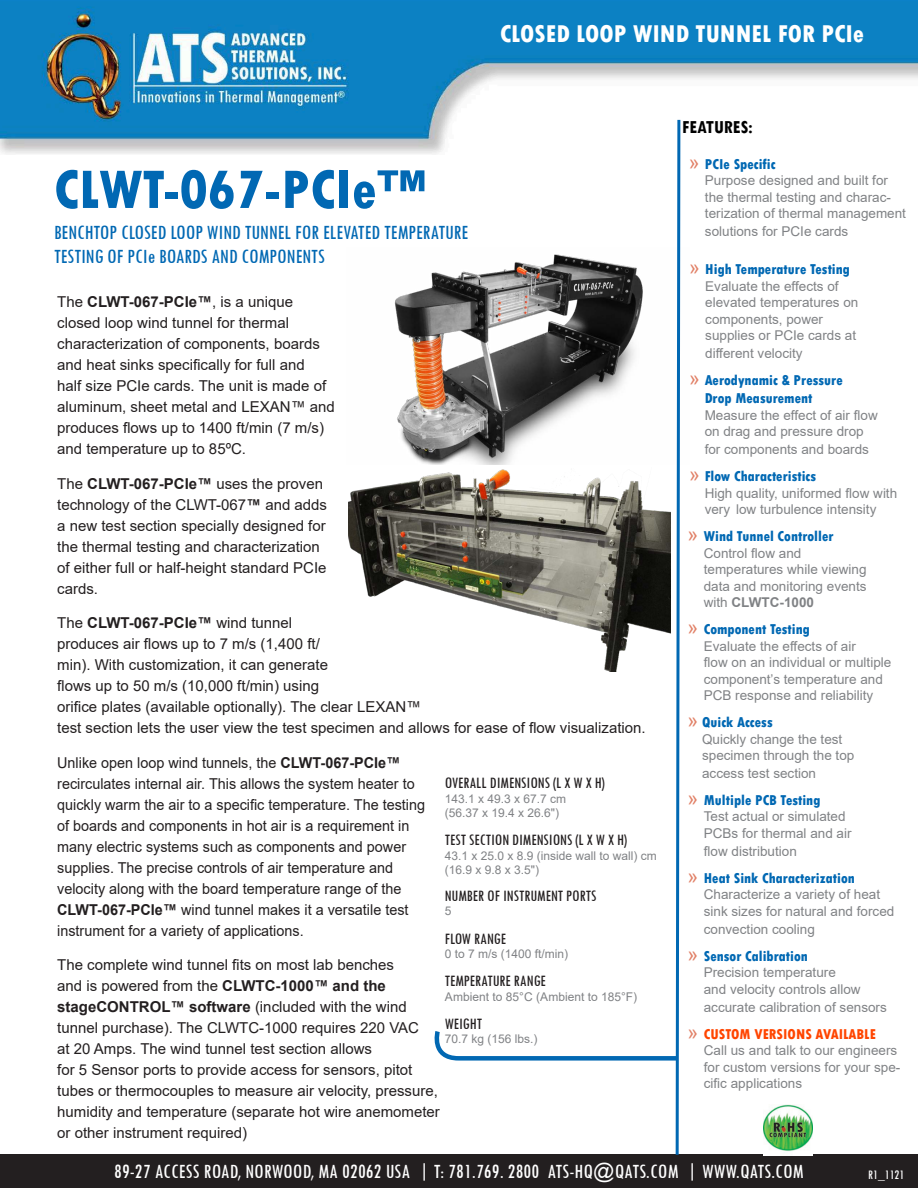
<style>
.page{position:relative;width:918px;height:1188px;background:#fff}
.page>*{position:absolute;margin:0;border:0;box-sizing:border-box;transform-origin:0 0}
.t1{font:800 condensed 57px "Tw Cen";color:#0168b3}
.t2{font:800 condensed 25.5px "Tw Cen";color:#fff}
.t3{font:condensed 21px/24px "Tw Cen";color:#0168b3}
.t4{font:condensed 21px "Tw Cen";letter-spacing:.01em;color:#fff}
.t5{font:700 condensed 19.5px "Tw Cen";color:#000}
.t6{font:condensed 16.5px "Tw Cen";color:#231f20}
.body_text{font:15px/21px "Arial";color:#231f20}
.body_text-2{font:15px/21px "Arial";color:#231f20;scale:.96 1}
.sidebar_blue{font:800 condensed 15px/18px "Tw Cen";color:#0168b3}
.sidebar_blue-2{font:800 condensed 15px "Tw Cen";color:#ff4500}
.sidebar_blue-3{font:13.5px/16.5px "Arial";color:#808285}
.t7{font:condensed 13.5px "Tw Cen";color:#fff}
.t8{font:12px/14.4px "Arial";color:#808285}
.s1{font-family:"Arial";font-weight:400;font-stretch:normal;font-size:19.5px;color:#e18066}
.s2{font-weight:700}
.s3{font-size:52.5px}
</style>
<div class="page">
<img style="left:394px;top:287px;width:37px;height:178px">
<div style="left:0;top:1155px;width:918px;height:33px;background:#231f20"></div>
<img style="left:0;top:0;width:918px;height:154px">
<img style="left:764px;top:1104px;width:48px;height:52px">
<img style="left:349px;top:475px;width:82px;height:122px">
<svg style="left:431px;top:117px;width:251px;height:1038px"></svg>
<p class="t2" style="left:500px;top:19px;width:365px">CLOSED LOOP WIND TUNNEL FOR PCIe</p>
<p class="t5" style="left:682px;top:115px;width:72px">FEATURES:</p>
<p class="sidebar_blue" style="left:689px;top:155px;width:88px"><span class="s1">»</span> PCIe Specific</p>
<p class="sidebar_blue-3" style="left:705px;top:172px;width:203px">Purpose designed and built for the thermal testing and charac&shy;terization of thermal management</p>
<p class="sidebar_blue-3" style="left:705px;top:223px;width:145px">solutions for PCIe cards</p>
<p class="sidebar_blue" style="left:689px;top:261px;width:162px"><span class="s1">»</span> High Temperature Testing</p>
<p class="sidebar_blue-3" style="left:705px;top:278px;width:155px">Evaluate the effects of elevated temperatures on components, power supplies or PCIe cards at</p>
<p class="sidebar_blue-3" style="left:705px;top:345px;width:99px">different velocity</p>
<p class="sidebar_blue" style="left:705px;top:372px;width:140px;text-indent:-16px"><span class="s1">»</span> Aerodynamic &amp; Pressure<br>Drop Measurement</p>
<p class="sidebar_blue-3" style="left:705px;top:407px;width:175px">Measure the effect of air flow on drag and pressure drop</p>
<p class="sidebar_blue-3" style="left:705px;top:441px;width:166px">for components and boards</p>
<p class="sidebar_blue" style="left:689px;top:467px;width:129px"><span class="s1">»</span> Flow Characteristics</p>
<p class="sidebar_blue-3" style="left:705px;top:485px;width:194px">High quality, uniformed flow with very low turbulence intensity</p>
<p class="sidebar_blue" style="left:688px;top:527px;width:148px"><span class="s1">»</span> Wind Tunnel Controller</p>
<p class="sidebar_blue-3" style="left:704px;top:545px;width:164px">Control flow and temperatures while viewing data and monitoring events with <span class="s2">CLWTC-1000</span></p>
<p class="sidebar_blue" style="left:688px;top:620px;width:124px"><span class="s1">»</span> Component Testing</p>
<p class="sidebar_blue-3" style="left:704px;top:638px;width:189px">Evaluate the effects of air<br>flow on an individual or multiple component’s temperature and<br>PCB response and reliability</p>
<p class="sidebar_blue" style="left:688px;top:713px;width:87px"><span class="s1">»</span> Quick Access</p>
<p class="sidebar_blue-3" style="left:702px;top:730px;width:154px">Quickly change the test specimen through the top</p>
<p class="sidebar_blue-3" style="left:702px;top:765px;width:116px">access test section</p>
<p class="sidebar_blue" style="left:688px;top:791px;width:134px"><span class="s1">»</span> Multiple PCB Testing</p>
<p class="sidebar_blue-3" style="left:704px;top:808px;width:149px">Test actual or simulated<br>PCBs for thermal and air</p>
<p class="sidebar_blue-3" style="left:704px;top:843px;width:95px">flow distribution</p>
<p class="sidebar_blue" style="left:688px;top:869px;width:169px"><span class="s1">»</span> Heat Sink Characterization</p>
<p class="sidebar_blue-3" style="left:704px;top:886px;width:192px">Characterize a variety of heat sink sizes for natural and forced</p>
<p class="sidebar_blue-3" style="left:704px;top:921px;width:113px">convection cooling</p>
<p class="sidebar_blue" style="left:688px;top:947px;width:122px"><span class="s1">»</span> Sensor Calibration</p>
<p class="sidebar_blue-3" style="left:704px;top:964px;width:158px">Precision temperature and velocity controls allow</p>
<p class="sidebar_blue-3" style="left:704px;top:999px;width:185px">accurate calibration of sensors</p>
<p class="sidebar_blue-2" style="left:688px;top:1025px;width:190px"><span class="s1">»</span> CUSTOM VERSIONS AVAILABLE</p>
<p class="sidebar_blue-3" style="left:704px;top:1042px;width:198px">Call us and talk to our engineers for custom versions for your spe&shy;cific applications</p>
<p class="t1" style="left:54px;top:156px;width:374px">CLWT-067-PCIe<span class="s3">™</span></p>
<p class="t3" style="left:54px;top:220px;width:416px">BENCHTOP CLOSED LOOP WIND TUNNEL FOR ELEVATED TEMPERATURE<br>TESTING OF PCIe BOARDS AND COMPONENTS</p>
<p class="body_text" style="left:57px;top:291px;width:279px">The <span class="s2">CLWT-067-PCIe™</span>, is a unique closed loop wind tunnel for thermal characterization of components, boards and heat sinks specifically for full and<br>half size PCIe cards. The unit is made of aluminum, sheet metal and LEXAN™ and produces flows up to 1400 ft/min (7 m/s) and temperature up to 85ºC.</p>
<p class="body_text" style="left:57px;top:473px;width:271px">The <span class="s2">CLWT-067-PCIe™</span> uses the proven technology of the CLWT-067<span class="s2">™</span> and adds a new test section specially designed for the thermal testing and characterization of either full or half-height standard PCIe cards.</p>
<p class="body_text" style="left:57px;top:612px;width:590px">The <span class="s2">CLWT-067-PCIe™</span> wind tunnel<br>produces air flows up to 7 m/s (1,400 ft/<br>min). With customization, it can generate<br>flows up to 50 m/s (10,000 ft/min) using<br>orifice plates (available optionally). The clear LEXAN™<br>test section lets the user view the test specimen and allows for ease of flow visualization.</p>
<p class="body_text-2" style="left:57px;top:752px;width:385px">Unlike open loop wind tunnels, the <span class="s2">CLWT-067-PCIe™ </span>recirculates internal air. This allows the system heater to quickly warm the air to a specific temperature. The testing of boards and components in hot air is a requirement in many electric systems such as components and power supplies. The precise controls of air temperature and velocity along with the board temperature range of the <span class="s2">CLWT-067-PCIe™</span> wind tunnel makes it a versatile test instrument for a variety of applications.</p>
<p class="body_text" style="left:57px;top:954px;width:384px">The complete wind tunnel fits on most lab benches<br>and is powered from the <span class="s2">CLWTC-1000™ and the stageCONTROL™ software</span> (included with the wind tunnel purchase). The CLWTC-1000 requires 220 VAC<br>at 20 Amps. The wind tunnel test section allows<br>for 5 Sensor ports to provide access for sensors, pitot tubes or thermocouples to measure air velocity, pressure, humidity and temperature (separate hot wire anemometer or other instrument required)</p>
<p class="t4" style="left:114px;top:1159px;width:691px">89-27 ACCESS ROAD, NORWOOD, MA 02062 USA | T: 781.769. 2800 ATS-HQ@QATS.COM | WWW.QATS.COM</p>
<p class="t6" style="left:445px;top:773px;width:161px">OVERALL DIMENSIONS (L X W X H)</p>
<p class="t8" style="left:445px;top:791px;width:123px">143.1 x 49.3 x 67.7 cm (56.37 x 19.4 x 26.6")</p>
<p class="t6" style="left:445px;top:830px;width:184px">TEST SECTION DIMENSIONS (L X W X H)</p>
<p class="t8" style="left:445px;top:848px;width:214px">43.1 x 25.0 x 8.9 (inside wall to wall) cm (16.9 x 9.8 x 3.5")</p>
<p class="t6" style="left:445px;top:886px;width:153px">NUMBER OF INSTRUMENT PORTS</p>
<p class="t8" style="left:445px;top:904px;width:8px">5</p>
<p class="t6" style="left:445px;top:928px;width:63px">FLOW RANGE</p>
<p class="t8" style="left:445px;top:946px;width:125px">0 to 7 m/s (1400 ft/min)</p>
<p class="t6" style="left:445px;top:971px;width:103px">TEMPERATURE RANGE</p>
<p class="t8" style="left:445px;top:989px;width:194px">Ambient to 85°C (Ambient to 185°F)</p>
<p class="t6" style="left:445px;top:1014px;width:39px">WEIGHT</p>
<p class="t8" style="left:445px;top:1032px;width:94px">70.7 kg (156 lbs.)</p>
<p class="t7" style="left:868px;top:1166px;width:38px">R1_1121</p>
</div>
